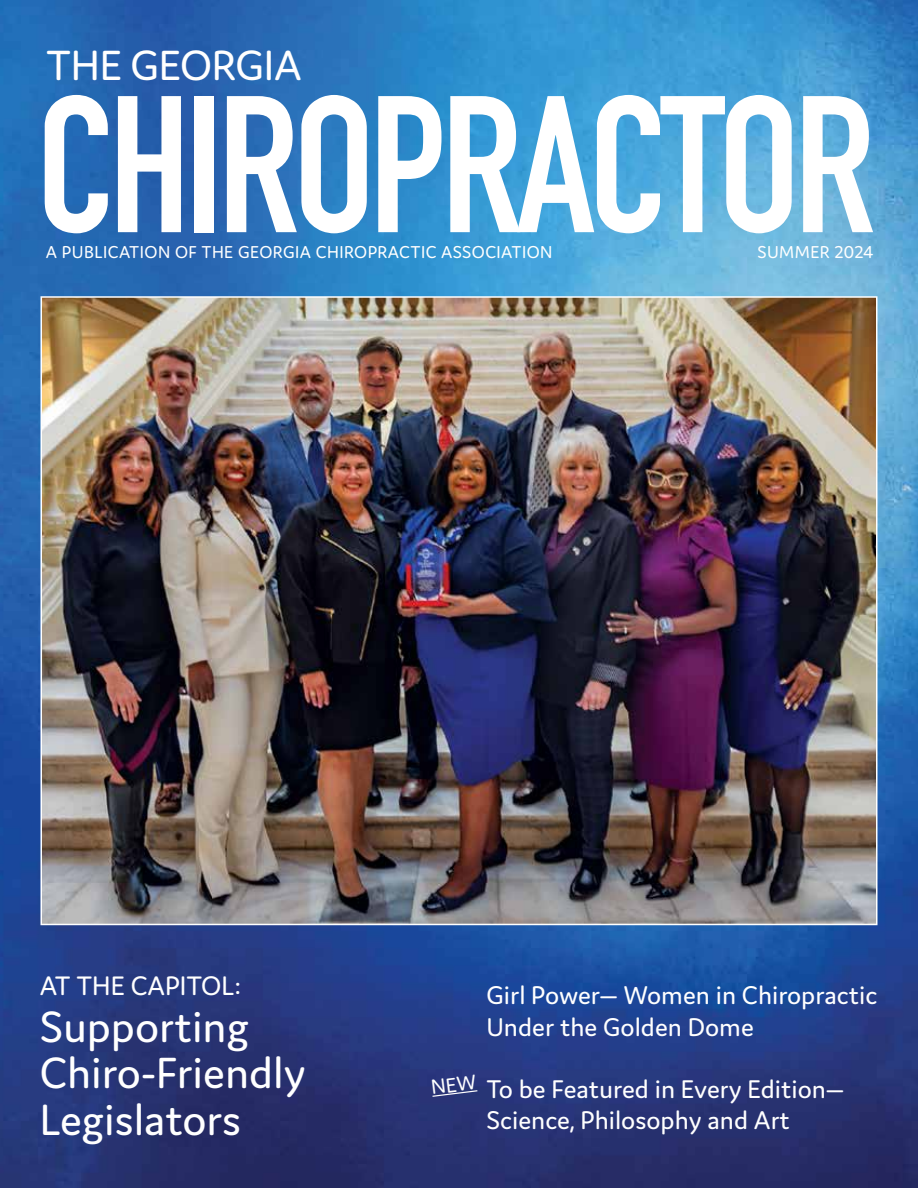
<style>
.page{position:relative;width:918px;height:1188px;background:#fff}
.page>*{position:absolute;margin:0;border:0;box-sizing:border-box;transform-origin:0 0}
.t1{font:700 191.1px "DIN Condensed";letter-spacing:-.03em;color:#fff}
.t2{font:46.5px/46.5px "Domus";color:#fff}
.t3{font:45px "Domus";letter-spacing:-.005em;color:#fff}
.t4{font:28.5px "Domus";color:#fff}
.t5{font:27.3px/31px "Domus";color:#fff}
.t6{font:18.3px "Domus";letter-spacing:.025em;color:#fff}
</style>
<div class="page">
<img style="left:0;top:0;width:918px;height:1188px">
<img style="left:43px;top:299px;width:832px;height:623px">
<svg style="left:431px;top:1075px;width:48px;height:23px"></svg>
<h3 class="t3" style="left:46px;top:40px;width:257px">THE GEORGIA</h3>
<h1 class="t1" style="left:37px;top:37px;width:840px">CHIROPRACTOR</h1>
<p class="t6" style="left:46px;top:242px;width:508px">A PUBLICATION OF THE GEORGIA CHIROPRACTIC ASSOCIATION</p>
<p class="t6" style="left:757px;top:242px;width:118px">SUMMER 2024</p>
<p class="t4" style="left:40px;top:970px;width:203px">AT THE CAPITOL:</p>
<h2 class="t2" style="left:40px;top:1003px;width:268px">Supporting<br>Chiro-Friendly<br>Legislators</h2>
<p class="t5" style="left:486px;top:980px;width:392px">Girl Power— Women in Chiropractic<br>Under the Golden Dome</p>
<p class="t5" style="left:486px;top:1073px;width:359px">To be Featured in Every Edition—<br>Science, Philosophy and Art</p>
</div>
